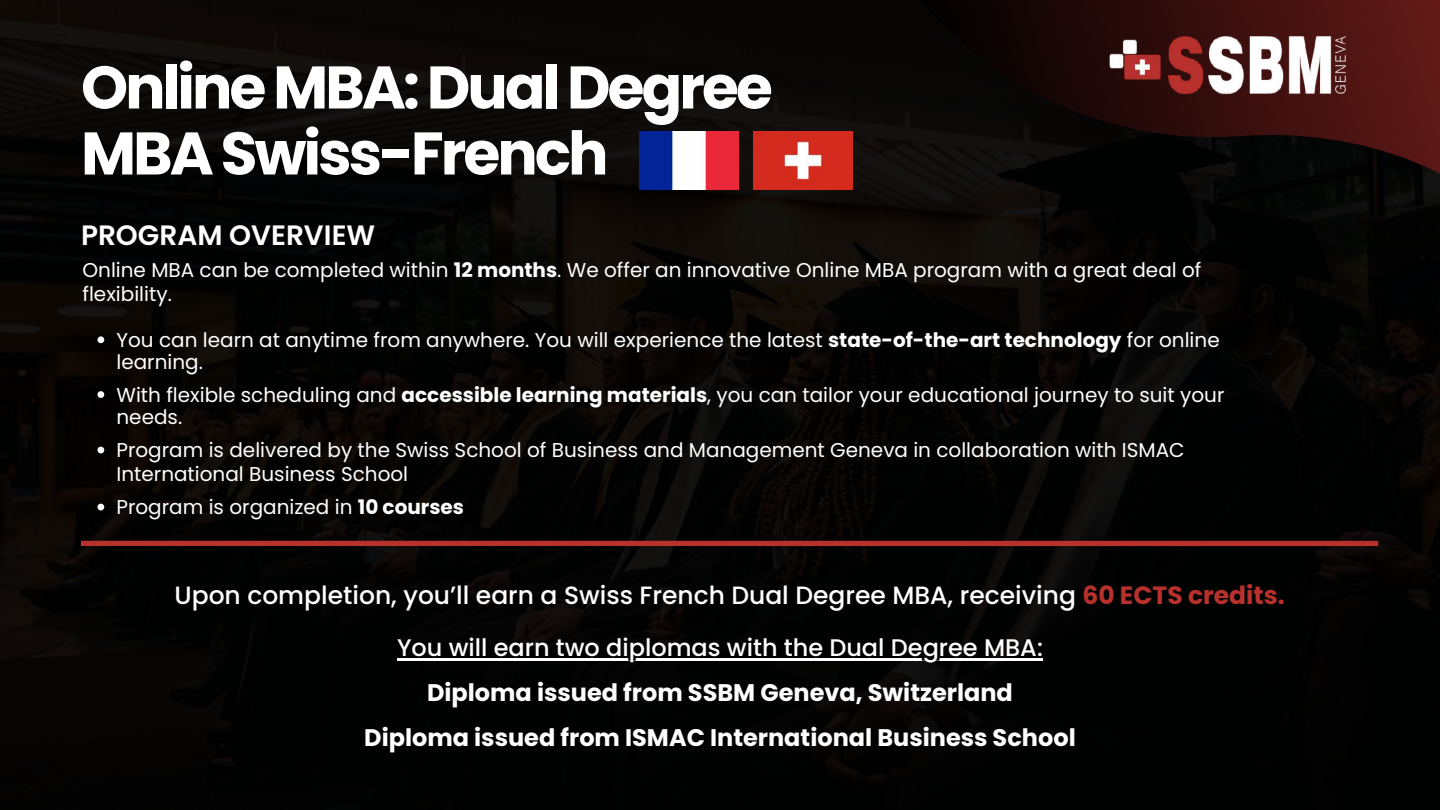
<style>
.page{position:relative;width:1440px;height:810px;background:#fff}
.page>*{position:absolute;margin:0;border:0;box-sizing:border-box;transform-origin:0 0}
.t1{font:700 60px/66px "Poppins";letter-spacing:-.05em;color:#fff}
.t2{font:600 28px "Poppins";color:#fff}
.t3{font:500 25px "Poppins";color:#fff}
.t4{font:700 24px/45px "Poppins";color:#fff;text-align:center}
.t5{font:500 24px "Poppins";color:#fff}
.t6{font:20px/24px "Poppins";color:#fff}
.s1{font-weight:700}
.s2{font-weight:700;color:#b9312c}
</style>
<div class="page">
<img style="left:0;top:0;width:1440px;height:810px">
<svg style="left:98px;top:336px;width:6px;height:7px"></svg>
<svg style="left:98px;top:391px;width:6px;height:7px"></svg>
<svg style="left:98px;top:447px;width:6px;height:6px"></svg>
<svg style="left:98px;top:504px;width:6px;height:6px"></svg>
<div style="left:81px;top:541px;width:1297px;height:5px;background:#b9312c"></div>
<svg style="left:780px;top:0;width:660px;height:405px;background:#100706"></svg>
<img style="left:1096px;top:29px;width:263px;height:69px">
<img style="left:640px;top:132px;width:99px;height:57px">
<img style="left:754px;top:132px;width:99px;height:57px">
<hr style="left:397px;top:658px;width:646px;height:2px;background:#fff">
<h1 class="t1" style="left:81px;top:54px;width:693px">Online MBA: Dual Degree<br>MBA Swiss-French</h1>
<h2 class="t2" style="left:81px;top:216px;width:296px">PROGRAM OVERVIEW</h2>
<p class="t6" style="left:82px;top:258px;width:1121px">Online MBA can be completed within <span class="s1">12 months</span>. We offer an innovative Online MBA program with a great deal of flexibility.</p>
<p class="t6" style="left:116px;top:329px;width:1105px;line-height:22.5px">You can learn at anytime from anywhere. You will experience the latest <span class="s1">state-of-the-art technology</span> for online learning.</p>
<p class="t6" style="left:116px;top:383px;width:1110px;line-height:22.5px">With flexible scheduling and <span class="s1">accessible learning materials</span>, you can tailor your educational journey to suit your needs.</p>
<p class="t6" style="left:116px;top:438px;width:1070px">Program is delivered by the Swiss School of Business and Management Geneva in collaboration with ISMAC<br>International Business School</p>
<p class="t6" style="left:116px;top:495px;width:349px">Program is organized in <span class="s1">10 courses</span></p>
<p class="t3" style="left:175px;top:577px;width:1112px">Upon completion, you’ll earn a Swiss French Dual Degree MBA, receiving <span class="s2">60 ECTS credits.</span></p>
<p class="t5" style="left:397px;top:631px;width:647px">You will earn two diplomas with the Dual Degree MBA:</p>
<p class="t4" style="left:364px;top:670px;width:713px">Diploma issued from SSBM Geneva, Switzerland<br>Diploma issued from ISMAC International Business School</p>
</div>
